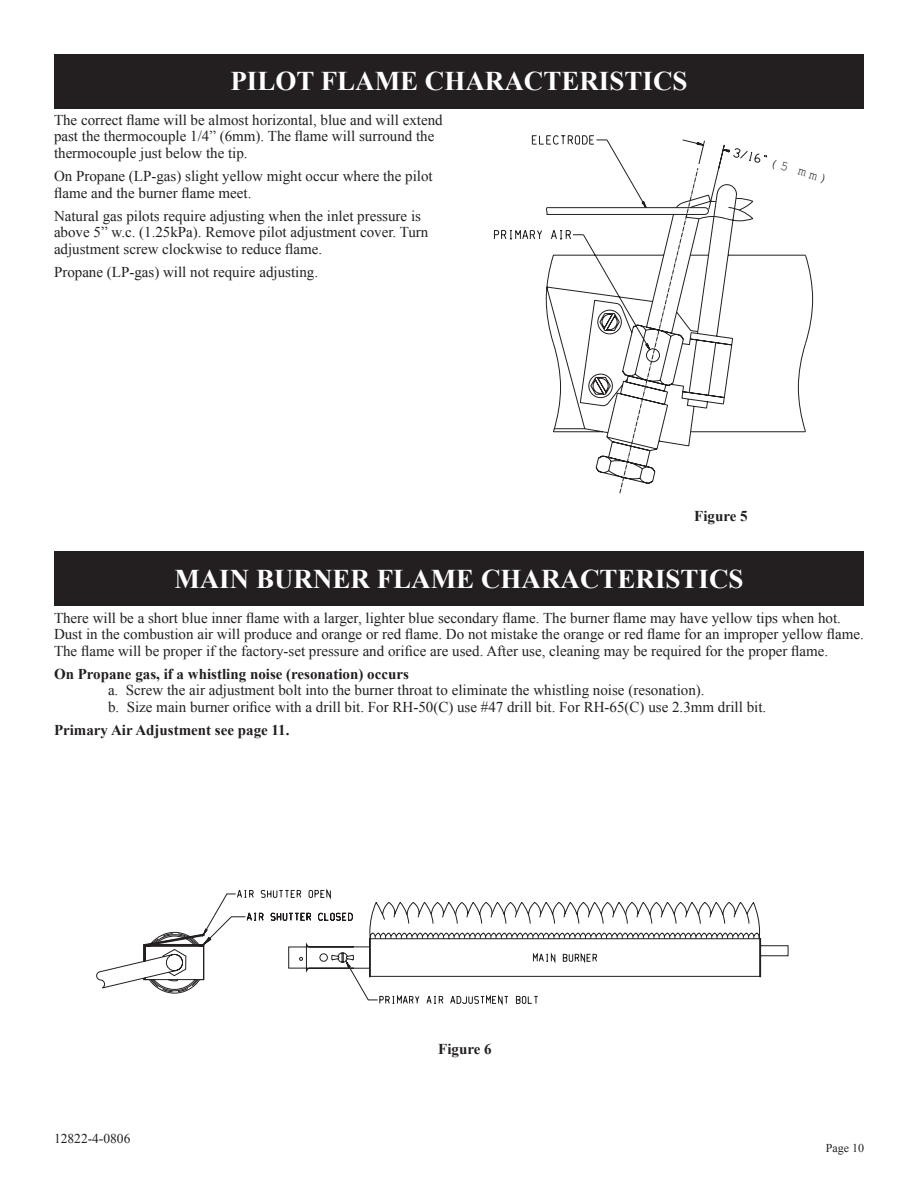
<style>
.page{position:relative;width:918px;height:1188px;background:#fff}
.page>*{position:absolute;margin:0;border:0;box-sizing:border-box;transform-origin:0 0}
.t1{font:700 27px "Times New Roman";color:#fff}
.t2{font:15px/16.5px "Times New Roman";color:#231f20}
.t3{font:700 15px "Times New Roman";color:#231f20}
.t4{font:13.5px "Times New Roman";color:#231f20}
.t5{font:13.5px "Courier New";color:#231f20}
.t6{font:12px "Times New Roman";color:#231f20}
</style>
<div class="page">
<div style="left:54px;top:54px;width:810px;height:54px;background:#231f20"></div>
<svg style="left:494px;top:148px;width:319px;height:195px"></svg>
<svg style="left:530px;top:135px;width:195px;height:342px"></svg>
<svg style="left:619px;top:155px;width:187px;height:339px"></svg>
<div style="left:54px;top:551px;width:810px;height:55px;background:#231f20"></div>
<svg style="left:760px;top:931px;width:28px;height:46px"></svg>
<svg style="left:96px;top:961px;width:47px;height:27px"></svg>
<svg style="left:143px;top:889px;width:617px;height:116px"></svg>
<h1 class="t1" style="left:230px;top:63px;width:459px">PILOT FLAME CHARACTERISTICS</h1>
<p class="t2" style="left:54px;top:111px;width:390px">The correct flame will be almost horizontal, blue and will extend past the thermocouple 1/4” (6mm). The flame will surround the thermocouple just below the tip.</p>
<p class="t2" style="left:54px;top:168px;width:380px">On Propane (LP-gas) slight yellow might occur where the pilot flame and the burner flame meet.</p>
<p class="t2" style="left:54px;top:207px;width:376px">Natural gas pilots require adjusting when the inlet pressure is above 5” w.c. (1.25kPa). Remove pilot adjustment cover. Turn adjustment screw clockwise to reduce flame.</p>
<p class="t2" style="left:54px;top:264px;width:266px">Propane (LP-gas) will not require adjusting.</p>
<p class="t5" style="left:773px;top:153px;width:62px;rotate:17deg">(5 mm)</p>
<p class="t3" style="left:694px;top:506px;width:55px">Figure 5</p>
<h1 class="t1" style="left:174px;top:560px;width:571px">MAIN BURNER FLAME CHARACTERISTICS</h1>
<p class="t2" style="left:54px;top:609px;width:811px">There will be a short blue inner flame with a larger, lighter blue secondary flame. The burner flame may have yellow tips when hot.<br>Dust in the combustion air will produce and orange or red flame. Do not mistake the orange or red flame for an improper yellow flame.<br>The flame will be proper if the factory-set pressure and orifice are used. After use, cleaning may be required for the proper flame.</p>
<p class="t3" style="left:54px;top:664px;width:356px">On Propane gas, if a whistling noise (resonation) occurs</p>
<p class="t2" style="left:108px;top:682px;width:660px">a. Screw the air adjustment bolt into the burner throat to eliminate the whistling noise (resonation).<br>b. Size main burner orifice with a drill bit. For RH-50(C) use #47 drill bit. For RH-65(C) use 2.3mm drill bit.</p>
<p class="t3" style="left:54px;top:720px;width:237px">Primary Air Adjustment see page 11.</p>
<p class="t4" style="left:54px;top:1130px;width:78px">12822-4-0806</p>
<p class="t3" style="left:438px;top:1038px;width:55px">Figure 6</p>
<p class="t6" style="left:826px;top:1140px;width:40px">Page 10</p>
</div>
